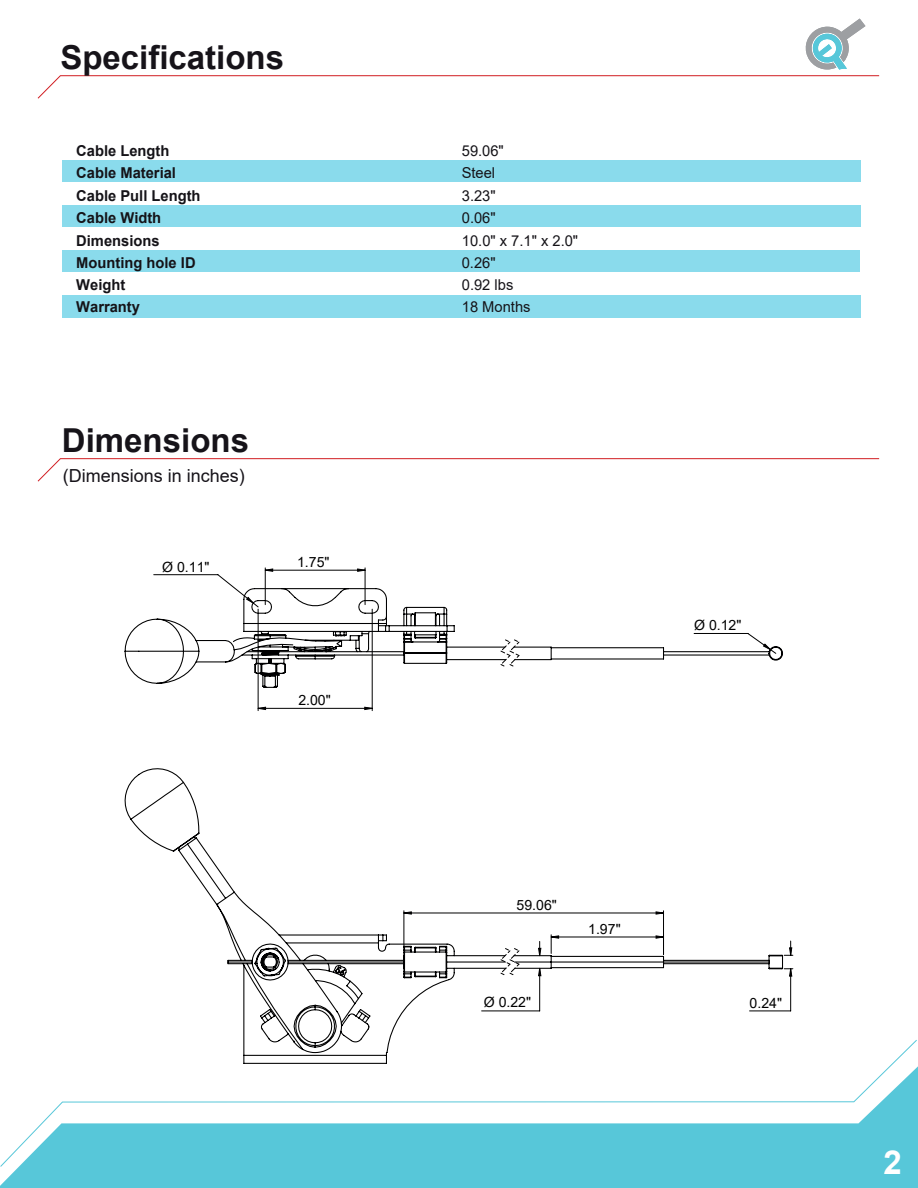
<style>
.page{position:relative;width:918px;height:1188px;background:#fff}
.page>*{position:absolute;margin:0;border:0;box-sizing:border-box;transform-origin:0 0}
.t1{font:700 33px "Arial";color:#161319}
.t2{font:700 33px "Arial";color:#fff}
.t3{font:18px "Arial";color:#161319}
.t4{font:700 15px/22.5px "Arial";color:#151318}
.t5{font:15px/22px "Arial";color:#151318}
.t6{font:14.1px "Arial";color:#000001}
</style>
<div class="page">
<div style="left:0;top:1168px;width:918px;height:20px;background:#57c7d9"></div>
<svg style="left:0;top:1040px;width:918px;height:128px"></svg>
<svg style="left:37px;top:19px;width:843px;height:80px"></svg>
<svg style="left:37px;top:458px;width:843px;height:24px"></svg>
<div style="left:63px;top:160px;width:399px;height:23px;background:#8adbec"></div>
<div style="left:462px;top:160px;width:399px;height:23px;background:#8adbec"></div>
<div style="left:63px;top:205px;width:399px;height:23px;background:#8adbec"></div>
<div style="left:462px;top:205px;width:399px;height:23px;background:#8adbec"></div>
<div style="left:63px;top:250px;width:399px;height:23px;background:#8adbec"></div>
<div style="left:460px;top:250px;width:399px;height:23px;background:#8adbec"></div>
<div style="left:63px;top:295px;width:399px;height:22px;background:#8adbec"></div>
<div style="left:462px;top:295px;width:399px;height:22px;background:#8adbec"></div>
<svg style="left:124px;top:768px;width:660px;height:296px"></svg>
<svg style="left:124px;top:587px;width:659px;height:102px"></svg>
<h1 class="t1" style="left:60px;top:34px;width:225px">Specifications</h1>
<p class="t4" style="left:76px;top:139px;width:101px">Cable Length<br>Cable Material</p>
<p class="t4" style="left:76px;top:185px;width:126px">Cable Pull Length</p>
<p class="t4" style="left:76px;top:207px;width:87px">Cable Width</p>
<p class="t4" style="left:76px;top:229px;width:85px">Dimensions</p>
<p class="t4" style="left:76px;top:252px;width:121px">Mounting hole ID</p>
<p class="t4" style="left:76px;top:296px;width:65px">Warranty</p>
<p class="t4" style="left:76px;top:274px;width:51px">Weight</p>
<h1 class="t1" style="left:62px;top:417px;width:189px">Dimensions</h1>
<p class="t3" style="left:63px;top:463px;width:184px">(Dimensions in inches)</p>
<p class="t6" style="left:162px;top:557px;width:49px">Ø 0.11"</p>
<p class="t6" style="left:297px;top:552px;width:34px">1.75"</p>
<p class="t6" style="left:298px;top:690px;width:34px">2.00"</p>
<p class="t5" style="left:462px;top:139px;width:44px">59.06"</p>
<p class="t5" style="left:462px;top:162px;width:35px">Steel</p>
<p class="t5" style="left:462px;top:185px;width:35px">3.23"</p>
<p class="t5" style="left:462px;top:207px;width:35px">0.06"</p>
<p class="t5" style="left:462px;top:229px;width:118px">10.0" x 7.1" x 2.0"</p>
<p class="t5" style="left:462px;top:252px;width:53px">0.26"<br>0.92 lbs</p>
<p class="t5" style="left:462px;top:296px;width:70px">18 Months</p>
<p class="t6" style="left:694px;top:616px;width:49px">Ø 0.12"</p>
<p class="t6" style="left:517px;top:895px;width:42px">59.06"</p>
<p class="t6" style="left:588px;top:919px;width:34px">1.97"</p>
<p class="t6" style="left:484px;top:993px;width:49px">Ø 0.22"</p>
<p class="t6" style="left:750px;top:993px;width:34px">0.24"</p>
<h1 class="t2" style="left:883px;top:1139px;width:20px">2</h1>
</div>
